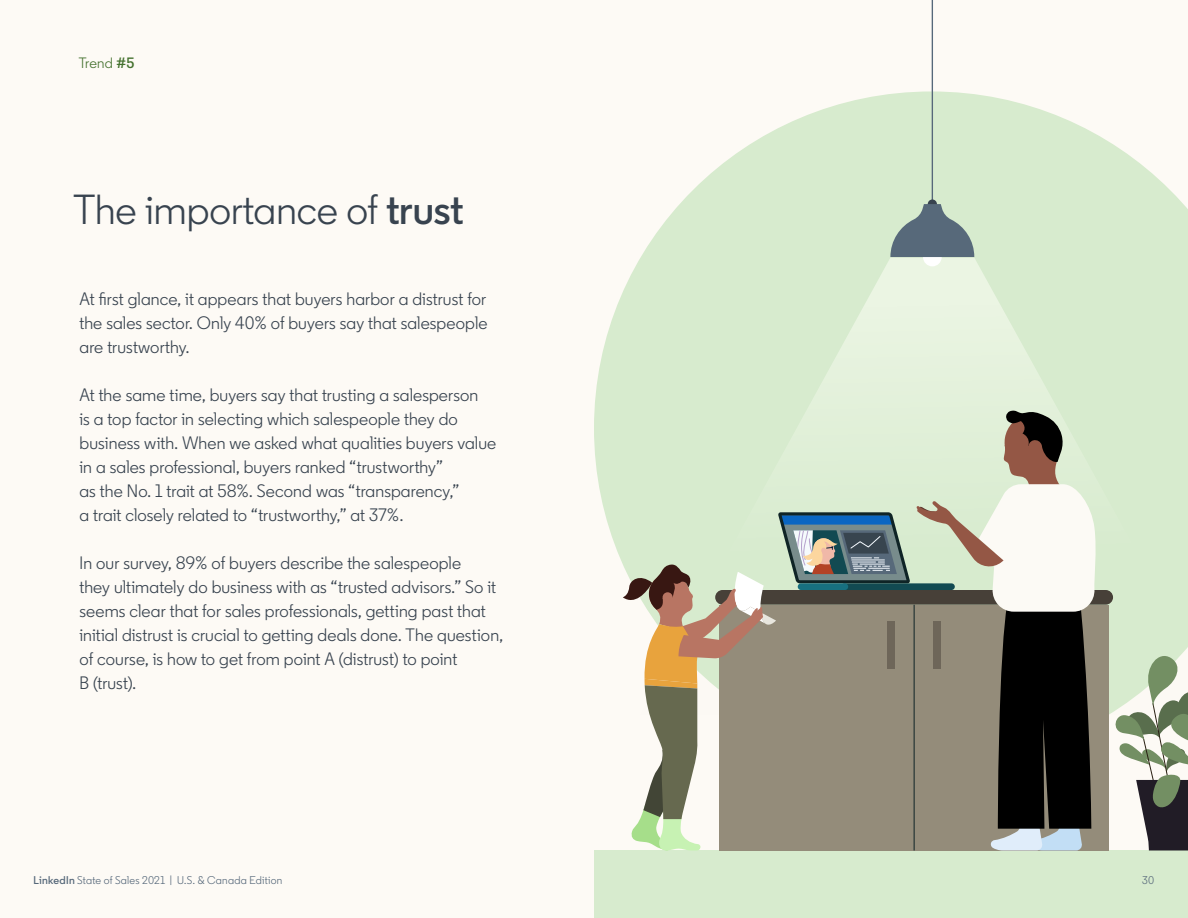
<style>
.page{position:relative;width:1188px;height:918px;background:#fdfaf5}
.page>*{position:absolute;margin:0;border:0;box-sizing:border-box;transform-origin:0 0}
.t1{font:42px "Community";color:#38434f}
.t2{font:18px/24px "Community";letter-spacing:.005em;color:#38434f}
.t3{font:15px "Community";letter-spacing:.01em;color:#44712e}
.t4{font:11.25px "Community";letter-spacing:.025em;color:#56687a}
.s1{font-weight:600}
</style>
<div class="page">
<svg style="left:594px;top:91px;width:594px;height:674px;fill:#d7ebce"></svg>
<svg style="left:639px;top:258px;width:549px;height:457px;fill:#d7ebce"></svg>
<hr style="left:932px;top:0;width:1px;height:204px;background:#56687a">
<div style="left:923px;top:248px;width:19px;height:18px;background:#fff;border-radius:50%"></div>
<div style="left:928px;top:199px;width:9px;height:10px;background:#38434f;border-radius:50%"></div>
<svg style="left:890px;top:204px;width:84px;height:53px"></svg>
<div style="left:594px;top:850px;width:594px;height:68px;background:#d7ebce"></div>
<div style="left:914px;top:605px;width:194px;height:245px;background:#948c7a"></div>
<div style="left:720px;top:605px;width:194px;height:245px;background:#948c7a"></div>
<hr style="left:914px;top:605px;width:1px;height:246px;background:#0f2426">
<div style="left:715px;top:590px;width:398px;height:15px;background:#474038;border-radius:7px"></div>
<svg style="left:916px;top:411px;width:181px;height:440px"></svg>
<div style="left:841px;top:583px;width:114px;height:7px;background:#124a52;border-radius:3px"></div>
<svg style="left:623px;top:512px;width:287px;height:339px"></svg>
<svg style="left:1111px;top:650px;width:77px;height:201px"></svg>
<p class="t3" style="left:79px;top:54px;width:57px">Trend <span class="s1">#5</span></p>
<h1 class="t1" style="left:74px;top:184px;width:391px">The importance of <span class="s1">trust</span></h1>
<p class="t2" style="left:80px;top:286px;width:410px;text-align:justify">At first glance, it appears that buyers harbor a distrust for the sales sector. Only 40% of buyers say that salespeople are trustworthy.</p>
<p class="t2" style="left:80px;top:382px;width:418px">At the same time, buyers say that trusting a salesperson<br>is a top factor in selecting which salespeople they do business with. When we asked what qualities buyers value in a sales professional, buyers ranked “trustworthy”<br>as the No. 1 trait at 58%. Second was “transparency,”<br>a trait closely related to “trustworthy,” at 37%.</p>
<p class="t2" style="left:80px;top:550px;width:425px">In our survey, 89% of buyers describe the salespeople<br>they ultimately do business with as “trusted advisors.” So it seems clear that for sales professionals, getting past that initial distrust is crucial to getting deals done. The question, of course, is how to get from point A (distrust) to point<br>B (trust).</p>
<p class="t4" style="left:34px;top:874px;width:250px"><span class="s1">LinkedIn</span> State of Sales 2021 | U.S. &amp; Canada Edition</p>
<p class="t4" style="left:1142px;top:874px;width:14px">30</p>
</div>
